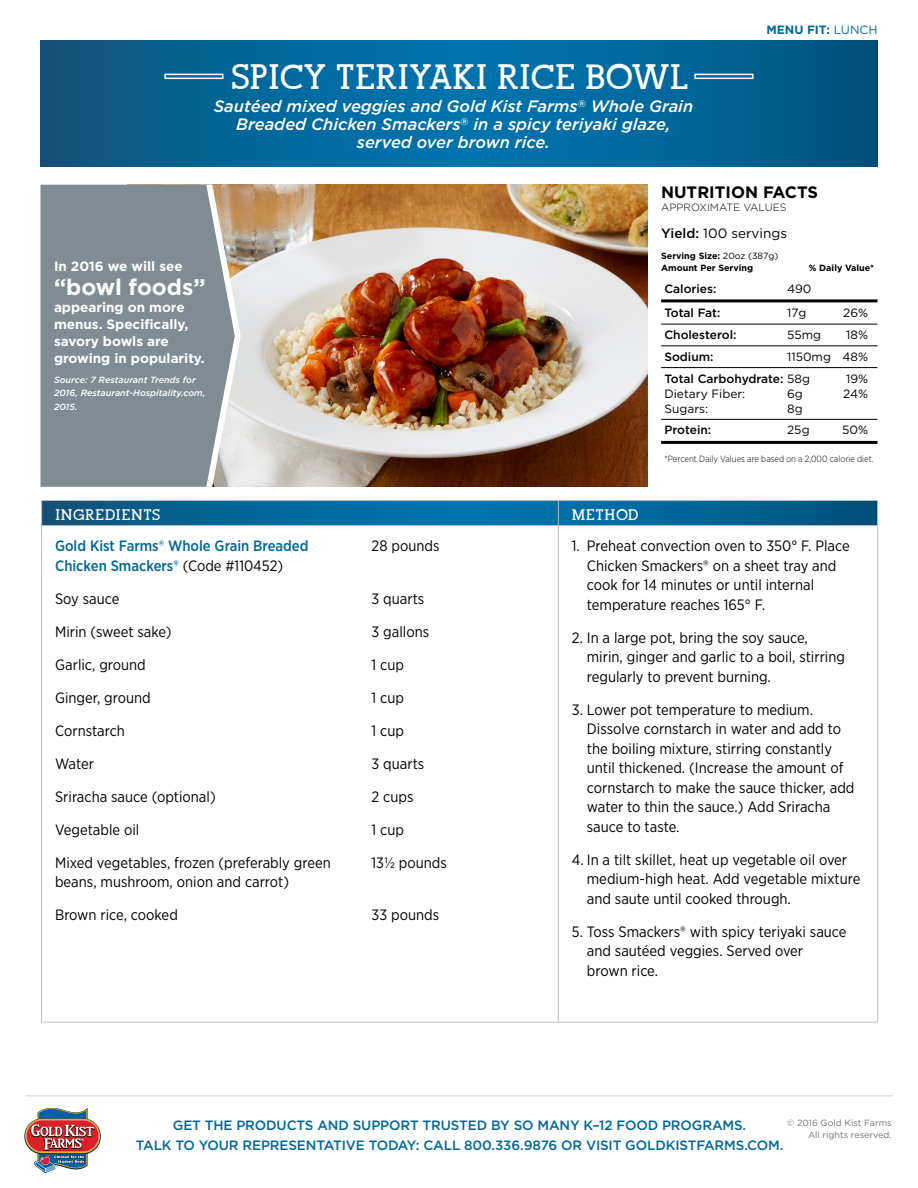
<style>
.page{position:relative;width:918px;height:1188px;background:#fff}
.page>*{position:absolute;margin:0;border:0;box-sizing:border-box;transform-origin:0 0}
.t1{font:700 34.5px "Alexandria FLF";color:#fff}
.t2{font:700 22.5px "Gotham";color:#fff}
.t3{font:italic 500 16.5px/18px "Gotham";color:#fff;text-align:center}
.t4{font:700 16.5px "Gotham";color:#000}
.t5{font:15px/19.5px "Gotham Narrow";color:#000}
.t6{font:500 15px "Gotham Narrow";color:#01679a}
.t7{font:700 15px "Alexandria FLF";letter-spacing:.04em;color:#fff}
.t8{font:500 13.5px/19.5px "Gotham";letter-spacing:-.01em;color:#01679a;text-align:center}
.t9{font:700 13.5px/16.8px "Gotham";color:#fff}
.t10{font:13.5px "Gotham";color:#000}
.t11{font:500 12px/21.8px "Gotham";color:#000}
.t12{font:12px "Gotham";color:#000}
.t13{font:700 12px "Gotham";color:#01679a}
.t14{font:300 10.5px "Gotham";color:#000}
.t15{font:italic 500 9px/13.5px "Gotham";color:#fff}
.t16{font:700 9px/12px "Gotham";color:#000}
.t17{font:300 9px "Gotham Narrow";color:#000}
.t18{font:9px/12px "Gotham";color:#717275;text-align:right}
.s1{font-weight:400}
.s2{font-weight:500}
.s3{font-weight:400;color:#000}
</style>
<div class="page">
<img style="left:24px;top:1109px;width:77px;height:64px">
<hr style="left:26px;top:1095px;width:867px;height:1px;background:#d9d9d9">
<svg style="left:40px;top:40px;width:838px;height:126px;background:#026497"></svg>
<hr style="left:558px;top:526px;width:1px;height:496px;background:#bbb8ae">
<hr style="left:41px;top:526px;width:1px;height:496px;background:#bec0c2">
<hr style="left:877px;top:526px;width:1px;height:496px;background:#bec0c2">
<hr style="left:41px;top:1022px;width:517px;height:1px;background:#bec0c2">
<hr style="left:558px;top:1022px;width:320px;height:1px;background:#bec0c2">
<svg style="left:41px;top:500px;width:837px;height:25px;background:#0a6899"></svg>
<hr style="left:41px;top:525px;width:517px;height:1px;background:#bec0c2">
<hr style="left:558px;top:525px;width:320px;height:1px;background:#bec0c2">
<img style="left:241px;top:185px;width:407px;height:302px">
<svg style="left:235px;top:185px;width:6px;height:302px;background:#d8cec2"></svg>
<svg style="left:40px;top:185px;width:195px;height:302px;background:#879197"></svg>
<hr style="left:661px;top:299px;width:217px;height:3px;background:#000">
<hr style="left:661px;top:324px;width:217px;height:1px;background:#000">
<hr style="left:661px;top:346px;width:217px;height:1px;background:#000">
<hr style="left:661px;top:367px;width:217px;height:1px;background:#000">
<hr style="left:661px;top:419px;width:217px;height:1px;background:#000">
<hr style="left:661px;top:441px;width:217px;height:3px;background:#000">
<div style="left:694px;top:74px;width:60px;height:5px;border:2px solid #fff"></div>
<div style="left:164px;top:74px;width:60px;height:5px;border:2px solid #fff"></div>
<h1 class="t1" style="left:231px;top:58px;width:459px">SPICY TERIYAKI RICE BOWL</h1>
<p class="t3" style="left:214px;top:97px;width:481px">Sautéed mixed veggies and Gold Kist Farms<sup>®</sup> Whole Grain<br>Breaded Chicken Smackers<sup>®</sup> in a spicy teriyaki glaze, served over brown rice.</p>
<p class="t13" style="left:766px;top:23px;width:113px">MENU FIT: <span class="s1">LUNCH</span></p>
<p class="t9" style="left:54px;top:258px;width:130px">In 2016 we will see</p>
<h2 class="t2" style="left:54px;top:274px;width:153px">“bowl foods”</h2>
<p class="t9" style="left:54px;top:299px;width:152px">appearing on more menus. Specifically, savory bowls are growing in popularity.</p>
<p class="t15" style="left:54px;top:373px;width:153px">Source: 7 Restaurant Trends for<br>2016, Restaurant-Hospitality.com,<br>2015.</p>
<p class="t4" style="left:661px;top:183px;width:158px">NUTRITION FACTS</p>
<p class="t14" style="left:661px;top:201px;width:127px">APPROXIMATE VALUES</p>
<p class="t10" style="left:661px;top:226px;width:127px"><span class="s2">Yield:</span> 100 servings</p>
<p class="t16" style="left:661px;top:250px;width:119px">Serving Size: <span class="s1">20oz (387g)<br></span>Amount Per Serving</p>
<p class="t16" style="left:809px;top:262px;width:67px">% Daily Value*</p>
<p class="t11" style="left:664px;top:277px;width:54px">Calories:</p>
<p class="t12" style="left:787px;top:282px;width:26px">490</p>
<p class="t11" style="left:664px;top:302px;width:58px">Total Fat:</p>
<p class="t12" style="left:787px;top:307px;width:21px">17g</p>
<p class="t12" style="left:843px;top:307px;width:26px">26%</p>
<p class="t11" style="left:664px;top:324px;width:74px">Cholesterol:</p>
<p class="t12" style="left:787px;top:328px;width:36px">55mg</p>
<p class="t12" style="left:846px;top:328px;width:23px">18%</p>
<p class="t11" style="left:664px;top:346px;width:51px">Sodium:</p>
<p class="t11" style="left:664px;top:346px;width:205px;text-indent:123px"><span class="s1">1150mg 48%<br></span>Total Carbohydrate: <span class="s1">58g</span></p>
<p class="t12" style="left:846px;top:372px;width:24px">19%</p>
<p class="t12" style="left:664px;top:387px;width:83px">Dietary Fiber:</p>
<p class="t12" style="left:787px;top:387px;width:17px">6g</p>
<p class="t12" style="left:843px;top:387px;width:26px">24%</p>
<p class="t12" style="left:664px;top:402px;width:45px">Sugars:</p>
<p class="t12" style="left:787px;top:402px;width:17px">8g</p>
<p class="t11" style="left:664px;top:419px;width:48px">Protein:</p>
<p class="t12" style="left:787px;top:424px;width:24px">25g</p>
<p class="t12" style="left:842px;top:424px;width:27px">50%</p>
<p class="t17" style="left:664px;top:454px;width:211px">*Percent Daily Values are based on a 2,000 calorie diet.</p>
<p class="t7" style="left:55px;top:506px;width:107px">INGREDIENTS</p>
<p class="t7" style="left:572px;top:506px;width:68px">METHOD</p>
<p class="t6" style="left:55px;top:536px;width:255px">Gold Kist Farms® Whole Grain Breaded</p>
<p class="t5" style="left:372px;top:536px;width:69px">28 pounds</p>
<p class="t6" style="left:55px;top:556px;width:230px">Chicken Smackers® <span class="s3">(Code #110452)</span></p>
<p class="t5" style="left:55px;top:588px;width:66px">Soy sauce</p>
<p class="t5" style="left:372px;top:588px;width:54px">3 quarts</p>
<p class="t5" style="left:55px;top:621px;width:118px">Mirin (sweet sake)</p>
<p class="t5" style="left:372px;top:621px;width:59px">3 gallons</p>
<p class="t5" style="left:55px;top:654px;width:92px">Garlic, ground</p>
<p class="t5" style="left:372px;top:654px;width:34px">1 cup</p>
<p class="t5" style="left:55px;top:687px;width:97px">Ginger, ground</p>
<p class="t5" style="left:372px;top:687px;width:34px">1 cup</p>
<p class="t5" style="left:55px;top:720px;width:71px">Cornstarch</p>
<p class="t5" style="left:372px;top:720px;width:34px">1 cup</p>
<p class="t5" style="left:55px;top:753px;width:40px">Water</p>
<p class="t5" style="left:372px;top:753px;width:54px">3 quarts</p>
<p class="t5" style="left:55px;top:786px;width:162px">Sriracha sauce (optional)</p>
<p class="t5" style="left:372px;top:786px;width:43px">2 cups</p>
<p class="t5" style="left:55px;top:819px;width:86px">Vegetable oil</p>
<p class="t5" style="left:372px;top:819px;width:34px">1 cup</p>
<p class="t5" style="left:55px;top:852px;width:277px">Mixed vegetables, frozen (preferably green</p>
<p class="t5" style="left:372px;top:852px;width:77px">13½ pounds</p>
<p class="t5" style="left:55px;top:872px;width:236px">beans, mushroom, onion and carrot)</p>
<p class="t5" style="left:55px;top:905px;width:124px">Brown rice, cooked</p>
<p class="t5" style="left:372px;top:905px;width:69px">33 pounds</p>
<p class="t5" style="left:587px;top:536px;width:264px;text-indent:-15px">1. Preheat convection oven to 350° F. Place Chicken Smackers® on a sheet tray and cook for 14 minutes or until internal temperature reaches 165° F.</p>
<p class="t5" style="left:587px;top:627px;width:260px;text-indent:-15px">2. In a large pot, bring the soy sauce, mirin, ginger and garlic to a boil, stirring regularly to prevent burning.</p>
<p class="t5" style="left:587px;top:699px;width:269px;text-indent:-15px">3. Lower pot temperature to medium.<br>Dissolve cornstarch in water and add to the boiling mixture, stirring constantly until thickened. (Increase the amount of cornstarch to make the sauce thicker, add water to thin the sauce.) Add Sriracha sauce to taste.</p>
<p class="t5" style="left:587px;top:849px;width:275px;text-indent:-15px">4. In a tilt skillet, heat up vegetable oil over medium-high heat. Add vegetable mixture and saute until cooked through.</p>
<p class="t5" style="left:587px;top:921px;width:261px;text-indent:-15px">5. Toss Smackers® with spicy teriyaki sauce and sautéed veggies. Served over brown rice.</p>
<p class="t18" style="left:787px;top:1117px;width:106px">© 2016 Gold Kist Farms<br>All rights reserved.</p>
<p class="t8" style="left:136px;top:1116px;width:649px">GET THE PRODUCTS AND SUPPORT TRUSTED BY SO MANY K–12 FOOD PROGRAMS.<br>TALK TO YOUR REPRESENTATIVE TODAY: CALL 800.336.9876 OR VISIT GOLDKISTFARMS.COM.</p>
</div>
